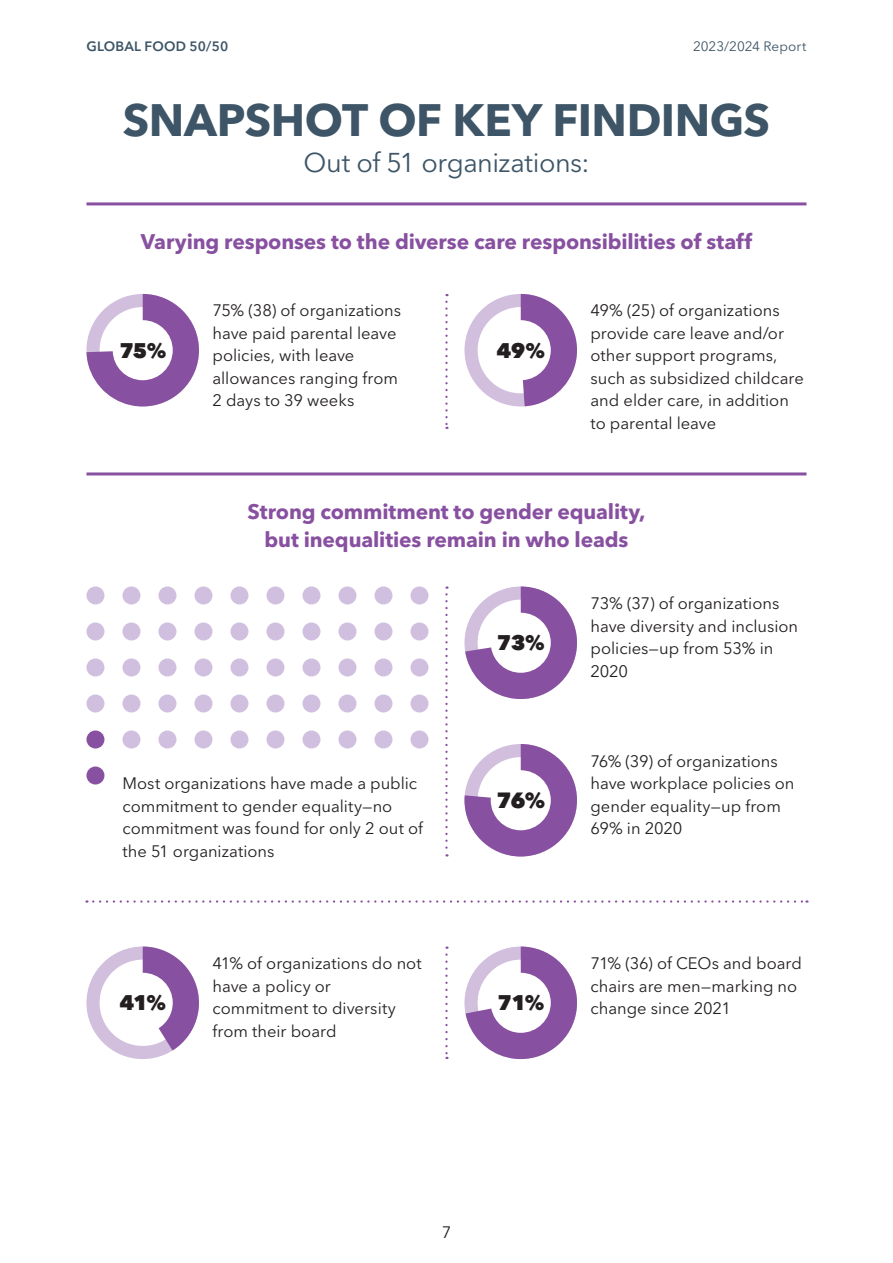
<style>
.page{position:relative;width:893px;height:1263px;background:#fff}
.page>*{position:absolute;margin:0;border:0;box-sizing:border-box;transform-origin:0 0}
.snapshot-title{font:700 45px "Avenir Next LT Pro";letter-spacing:-.015em;color:#3d5567}
.snapshot-subtitle{font:27px "Avenir Next LT Pro";letter-spacing:-.015em;color:#3d5567}
.t1{font:800 21.9px "Avenir Next LT Pro";color:#231f20}
.snapshot-head{font:700 21px/28.5px "Avenir Next LT Pro";letter-spacing:-.005em;color:#8850a0;text-align:center}
.t2{font:800 21px "Avenir Next LT Pro";letter-spacing:-.025em;color:#231f20}
.body{font:16.5px/22.5px "Avenir Next LT Pro";color:#231f20}
.t3{font:600 13.5px "Avenir Next LT Pro";letter-spacing:.015em;color:#3d5567}
.t4{font:13.5px "Avenir Next LT Pro";letter-spacing:-.005em;color:#3d5567}
</style>
<div class="page">
<hr style="left:86px;top:202px;width:720px;height:3px;background:#8850a0">
<hr style="left:86px;top:472px;width:720px;height:3px;background:#8850a0">
<svg style="left:445px;top:302px;width:3px;height:127px"></svg>
<svg style="left:86px;top:294px;width:113px;height:112px"></svg>
<svg style="left:464px;top:294px;width:113px;height:112px"></svg>
<svg style="left:445px;top:586px;width:3px;height:270px"></svg>
<div style="left:86px;top:586px;width:18px;height:18px;background:#d0bfde;border-radius:50%"></div>
<div style="left:86px;top:622px;width:18px;height:18px;background:#d0bfde;border-radius:50%"></div>
<div style="left:86px;top:658px;width:18px;height:18px;background:#d0bfde;border-radius:50%"></div>
<div style="left:86px;top:694px;width:18px;height:18px;background:#d0bfde;border-radius:50%"></div>
<div style="left:86px;top:730px;width:18px;height:18px;background:#8850a0;border-radius:50%"></div>
<div style="left:86px;top:766px;width:18px;height:18px;background:#8850a0;border-radius:50%"></div>
<div style="left:410px;top:586px;width:18px;height:18px;background:#d0bfde;border-radius:50%"></div>
<div style="left:410px;top:622px;width:18px;height:18px;background:#d0bfde;border-radius:50%"></div>
<div style="left:410px;top:658px;width:18px;height:18px;background:#d0bfde;border-radius:50%"></div>
<div style="left:410px;top:694px;width:18px;height:18px;background:#d0bfde;border-radius:50%"></div>
<div style="left:410px;top:730px;width:18px;height:18px;background:#d0bfde;border-radius:50%"></div>
<div style="left:338px;top:586px;width:18px;height:18px;background:#d0bfde;border-radius:50%"></div>
<div style="left:338px;top:622px;width:18px;height:18px;background:#d0bfde;border-radius:50%"></div>
<div style="left:338px;top:658px;width:18px;height:18px;background:#d0bfde;border-radius:50%"></div>
<div style="left:338px;top:694px;width:18px;height:18px;background:#d0bfde;border-radius:50%"></div>
<div style="left:338px;top:730px;width:18px;height:18px;background:#d0bfde;border-radius:50%"></div>
<div style="left:266px;top:586px;width:18px;height:18px;background:#d0bfde;border-radius:50%"></div>
<div style="left:266px;top:622px;width:18px;height:18px;background:#d0bfde;border-radius:50%"></div>
<div style="left:266px;top:658px;width:18px;height:18px;background:#d0bfde;border-radius:50%"></div>
<div style="left:266px;top:694px;width:18px;height:18px;background:#d0bfde;border-radius:50%"></div>
<div style="left:266px;top:730px;width:18px;height:18px;background:#d0bfde;border-radius:50%"></div>
<div style="left:194px;top:586px;width:18px;height:18px;background:#d0bfde;border-radius:50%"></div>
<div style="left:194px;top:622px;width:18px;height:18px;background:#d0bfde;border-radius:50%"></div>
<div style="left:194px;top:658px;width:18px;height:18px;background:#d0bfde;border-radius:50%"></div>
<div style="left:194px;top:694px;width:18px;height:18px;background:#d0bfde;border-radius:50%"></div>
<div style="left:194px;top:730px;width:18px;height:18px;background:#d0bfde;border-radius:50%"></div>
<div style="left:374px;top:586px;width:18px;height:18px;background:#d0bfde;border-radius:50%"></div>
<div style="left:374px;top:622px;width:18px;height:18px;background:#d0bfde;border-radius:50%"></div>
<div style="left:374px;top:658px;width:18px;height:18px;background:#d0bfde;border-radius:50%"></div>
<div style="left:374px;top:694px;width:18px;height:18px;background:#d0bfde;border-radius:50%"></div>
<div style="left:374px;top:730px;width:18px;height:18px;background:#d0bfde;border-radius:50%"></div>
<div style="left:302px;top:586px;width:18px;height:18px;background:#d0bfde;border-radius:50%"></div>
<div style="left:302px;top:622px;width:18px;height:18px;background:#d0bfde;border-radius:50%"></div>
<div style="left:302px;top:658px;width:18px;height:18px;background:#d0bfde;border-radius:50%"></div>
<div style="left:302px;top:694px;width:18px;height:18px;background:#d0bfde;border-radius:50%"></div>
<div style="left:302px;top:730px;width:18px;height:18px;background:#d0bfde;border-radius:50%"></div>
<div style="left:230px;top:586px;width:18px;height:18px;background:#d0bfde;border-radius:50%"></div>
<div style="left:230px;top:622px;width:18px;height:18px;background:#d0bfde;border-radius:50%"></div>
<div style="left:230px;top:658px;width:18px;height:18px;background:#d0bfde;border-radius:50%"></div>
<div style="left:230px;top:694px;width:18px;height:18px;background:#d0bfde;border-radius:50%"></div>
<div style="left:230px;top:730px;width:18px;height:18px;background:#d0bfde;border-radius:50%"></div>
<div style="left:158px;top:586px;width:18px;height:18px;background:#d0bfde;border-radius:50%"></div>
<div style="left:158px;top:622px;width:18px;height:18px;background:#d0bfde;border-radius:50%"></div>
<div style="left:158px;top:658px;width:18px;height:18px;background:#d0bfde;border-radius:50%"></div>
<div style="left:158px;top:694px;width:18px;height:18px;background:#d0bfde;border-radius:50%"></div>
<div style="left:158px;top:730px;width:18px;height:18px;background:#d0bfde;border-radius:50%"></div>
<div style="left:122px;top:586px;width:18px;height:18px;background:#d0bfde;border-radius:50%"></div>
<div style="left:122px;top:622px;width:18px;height:18px;background:#d0bfde;border-radius:50%"></div>
<div style="left:122px;top:658px;width:18px;height:18px;background:#d0bfde;border-radius:50%"></div>
<div style="left:122px;top:694px;width:18px;height:18px;background:#d0bfde;border-radius:50%"></div>
<div style="left:122px;top:730px;width:18px;height:18px;background:#d0bfde;border-radius:50%"></div>
<svg style="left:464px;top:586px;width:113px;height:113px"></svg>
<svg style="left:464px;top:744px;width:113px;height:112px"></svg>
<svg style="left:93px;top:900px;width:714px;height:3px"></svg>
<svg style="left:445px;top:946px;width:3px;height:113px"></svg>
<svg style="left:86px;top:946px;width:113px;height:113px"></svg>
<svg style="left:464px;top:946px;width:113px;height:113px"></svg>
<p class="t3" style="left:86px;top:38px;width:143px">GLOBAL FOOD 50/50</p>
<p class="t4" style="left:693px;top:38px;width:115px">2023/2024 Report</p>
<p class="snapshot-title" style="left:123px;top:93px;width:649px">SNAPSHOT OF KEY FINDINGS</p>
<p class="snapshot-subtitle" style="left:303px;top:147px;width:288px">Out of 51 organizations:</p>
<p class="snapshot-head" style="left:141px;top:227px;width:613px">Varying responses to the diverse care responsibilities of staff</p>
<p class="body" style="left:212px;top:299px;width:190px">75% (38) of organizations have paid parental leave policies, with leave allowances ranging from<br>2 days to 39 weeks</p>
<p class="t2" style="left:119px;top:337px;width:49px">75%</p>
<p class="t2" style="left:496px;top:337px;width:50px">49%</p>
<p class="body" style="left:590px;top:299px;width:215px">49% (25) of organizations provide care leave and/or other support programs, such as subsidized childcare and elder care, in addition to parental leave</p>
<p class="snapshot-head" style="left:247px;top:497px;width:399px">Strong commitment to gender equality, but inequalities remain in who leads</p>
<p class="body" style="left:122px;top:772px;width:302px">Most organizations have made a public commitment to gender equality—no commitment was found for only 2 out of the 51 organizations</p>
<p class="t2" style="left:496px;top:630px;width:50px">73%</p>
<p class="t1" style="left:496px;top:787px;width:50px">76%</p>
<p class="body" style="left:212px;top:952px;width:211px">41% of organizations do not have a policy or commitment to diversity from their board</p>
<p class="t2" style="left:119px;top:990px;width:48px">41%</p>
<p class="t2" style="left:497px;top:990px;width:49px">71%</p>
<p class="body" style="left:590px;top:592px;width:209px">73% (37) of organizations have diversity and inclusion policies—up from 53% in<br>2020</p>
<p class="body" style="left:590px;top:749px;width:205px">76% (39) of organizations have workplace policies on gender equality—up from<br>69% in 2020</p>
<p class="body" style="left:590px;top:952px;width:213px">71% (36) of CEOs and board chairs are men—marking no change since 2021</p>
<p class="body" style="left:442px;top:1221px;width:11px">7</p>
</div>
